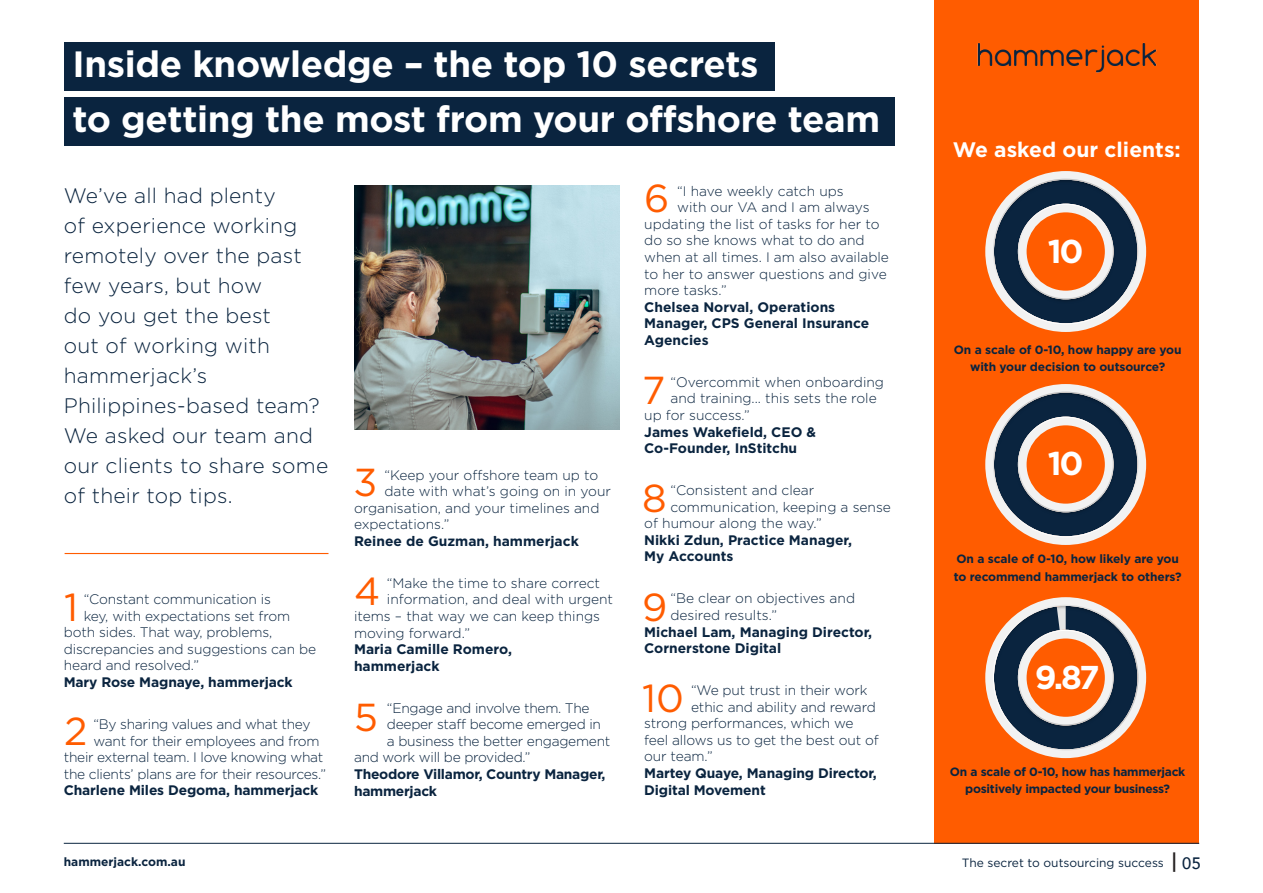
<style>
.page{position:relative;width:1263px;height:893px;background:#fff}
.page>*{position:absolute;margin:0;border:0;box-sizing:border-box;transform-origin:0 0}
.t1{font:39px "Gotham";color:#ff5c00}
.t2{font:700 36.6px/55.5px "Gotham";letter-spacing:-.01em;color:#fff}
.t3{font:700 33px "Gotham";color:#fff}
.t4{font:300 21px/30px "Gotham";letter-spacing:.01em;color:#0a243f}
.t5{font:700 21px "Gotham";color:#fff}
.t6{font:500 16.5px "Avenir";color:#0a243f}
.t7{font:300 13.8px "Gotham";letter-spacing:-.01em;color:#0a243f}
.t8{font:700 13.8px "Gotham";color:#0a243f}
.t9{font:700 13.8px "Gotham";letter-spacing:-.02em;color:#0a243f}
.t10{font:700 12px/17.2px "Gotham";letter-spacing:-.01em;color:#0a243f;text-align:center}
.t11{font:12px "Gotham";color:#0a243f}
.s1{font-weight:800;font-size:19.5px;color:#231f20}
</style>
<div class="page">
<div style="left:934px;top:0;width:265px;height:843px;background:#ff5c00"></div>
<img style="left:977px;top:43px;width:180px;height:30px">
<hr style="left:64px;top:843px;width:1135px;height:1px;background:#0a243f">
<div style="left:64px;top:43px;width:711px;height:48px;background:#0a243f"></div>
<div style="left:64px;top:98px;width:830px;height:48px;background:#0a243f"></div>
<hr style="left:65px;top:553px;width:263px;height:1px;background:#ff5c00">
<svg style="left:985px;top:171px;width:161px;height:161px"></svg>
<svg style="left:985px;top:384px;width:161px;height:161px"></svg>
<svg style="left:985px;top:597px;width:161px;height:161px"></svg>
<img style="left:354px;top:186px;width:265px;height:243px">
<p class="t2" style="left:72px;top:35px;width:809px">Inside knowledge – the top 10 secrets<br>to getting the most from your offshore team</p>
<p class="t4" style="left:64px;top:181px;width:266px">We’ve all had plenty<br>of experience working remotely over the past few years, but how<br>do you get the best<br>out of working with hammerjack’s<br>Philippines-based team?<br>We asked our team and our clients to share some of their top tips.</p>
<p class="t1" style="left:64px;top:585px;width:15px">1</p>
<p class="t7" style="left:84px;top:592px;width:189px">“Constant communication is</p>
<p class="t7" style="left:84px;top:608px;width:208px">key, with expectations set from</p>
<p class="t7" style="left:64px;top:625px;width:210px">both sides. That way, problems,</p>
<p class="t7" style="left:64px;top:641px;width:254px">discrepancies and suggestions can be</p>
<p class="t7" style="left:64px;top:658px;width:137px">heard and resolved.”</p>
<p class="t8" style="left:64px;top:674px;width:230px">Mary Rose Magnaye, hammerjack</p>
<p class="t7" style="left:94px;top:717px;width:218px">“By sharing values and what they</p>
<p class="t7" style="left:94px;top:733px;width:228px">want for their employees and from</p>
<p class="t7" style="left:64px;top:750px;width:261px">their external team. I love knowing what</p>
<p class="t7" style="left:64px;top:766px;width:264px">the clients’ plans are for their resources.”</p>
<p class="t8" style="left:64px;top:782px;width:256px">Charlene Miles Degoma, hammerjack</p>
<p class="t1" style="left:64px;top:710px;width:25px">2</p>
<p class="t1" style="left:353px;top:461px;width:25px">3</p>
<p class="t7" style="left:384px;top:467px;width:215px">“Keep your offshore team up to</p>
<p class="t7" style="left:384px;top:484px;width:228px">date with what’s going on in your</p>
<p class="t7" style="left:354px;top:500px;width:247px">organisation, and your timelines and</p>
<p class="t7" style="left:354px;top:517px;width:97px">expectations.”</p>
<p class="t8" style="left:354px;top:533px;width:226px">Reinee de Guzman, hammerjack</p>
<p class="t7" style="left:387px;top:575px;width:215px">“Make the time to share correct</p>
<p class="t7" style="left:387px;top:592px;width:228px">information, and deal with urgent</p>
<p class="t7" style="left:354px;top:609px;width:248px">items – that way we can keep things</p>
<p class="t7" style="left:354px;top:625px;width:118px">moving forward.”</p>
<p class="t8" style="left:354px;top:641px;width:159px">Maria Camille Romero,</p>
<p class="t8" style="left:354px;top:658px;width:87px">hammerjack</p>
<p class="t7" style="left:387px;top:700px;width:204px">“Engage and involve them. The</p>
<p class="t7" style="left:387px;top:717px;width:216px">deeper staff become emerged in</p>
<p class="t7" style="left:387px;top:733px;width:225px">a business the better engagement</p>
<p class="t7" style="left:354px;top:750px;width:178px">and work will be provided.”</p>
<p class="t9" style="left:354px;top:766px;width:253px">Theodore Villamor, Country Manager,</p>
<p class="t9" style="left:354px;top:783px;width:85px">hammerjack</p>
<p class="t1" style="left:354px;top:570px;width:28px">4</p>
<p class="t1" style="left:354px;top:695px;width:25px">5</p>
<p class="t1" style="left:644px;top:177px;width:27px">6</p>
<p class="t7" style="left:677px;top:183px;width:168px">“I have weekly catch ups</p>
<p class="t7" style="left:677px;top:200px;width:194px">with our VA and I am always</p>
<p class="t7" style="left:644px;top:216px;width:237px">updating the list of tasks for her to</p>
<p class="t7" style="left:644px;top:233px;width:222px">do so she knows what to do and</p>
<p class="t7" style="left:644px;top:250px;width:246px">when at all times. I am also available</p>
<p class="t7" style="left:644px;top:266px;width:244px">to her to answer questions and give</p>
<p class="t7" style="left:644px;top:283px;width:84px">more tasks.”</p>
<p class="t8" style="left:644px;top:299px;width:192px">Chelsea Norval, Operations</p>
<p class="t8" style="left:644px;top:315px;width:226px">Manager, CPS General Insurance</p>
<p class="t8" style="left:644px;top:332px;width:66px">Agencies</p>
<p class="t7" style="left:670px;top:374px;width:215px">“Overcommit when onboarding</p>
<p class="t7" style="left:670px;top:391px;width:208px">and training... this sets the role</p>
<p class="t7" style="left:644px;top:408px;width:107px">up for success.”</p>
<p class="t8" style="left:644px;top:424px;width:173px">James Wakefield, CEO &amp;</p>
<p class="t8" style="left:644px;top:440px;width:154px">Co-Founder, InStitchu</p>
<p class="t7" style="left:670px;top:483px;width:145px">“Consistent and clear</p>
<p class="t7" style="left:670px;top:499px;width:222px">communication, keeping a sense</p>
<p class="t7" style="left:644px;top:516px;width:179px">of humour along the way.”</p>
<p class="t8" style="left:644px;top:532px;width:209px">Nikki Zdun, Practice Manager,</p>
<p class="t8" style="left:644px;top:548px;width:91px">My Accounts</p>
<p class="t7" style="left:670px;top:591px;width:186px">“Be clear on objectives and</p>
<p class="t7" style="left:670px;top:608px;width:108px">desired results.”</p>
<p class="t8" style="left:644px;top:624px;width:229px">Michael Lam, Managing Director,</p>
<p class="t8" style="left:644px;top:640px;width:138px">Cornerstone Digital</p>
<p class="t7" style="left:691px;top:683px;width:178px">“We put trust in their work</p>
<p class="t7" style="left:691px;top:699px;width:186px">ethic and ability and reward</p>
<p class="t7" style="left:644px;top:716px;width:211px">strong performances, which we</p>
<p class="t7" style="left:644px;top:732px;width:236px">feel allows us to get the best out of</p>
<p class="t7" style="left:644px;top:749px;width:70px">our team.”</p>
<p class="t8" style="left:644px;top:765px;width:234px">Martey Quaye, Managing Director,</p>
<p class="t8" style="left:644px;top:782px;width:123px">Digital Movement</p>
<p class="t1" style="left:642px;top:368px;width:25px">7</p>
<p class="t1" style="left:642px;top:477px;width:26px">8</p>
<p class="t1" style="left:642px;top:585px;width:27px">9</p>
<p class="t1" style="left:642px;top:677px;width:43px">10</p>
<p class="t5" style="left:953px;top:138px;width:229px">We asked our clients:</p>
<p class="t3" style="left:1048px;top:232px;width:37px">10</p>
<p class="t10" style="left:954px;top:340px;width:229px">On a scale of 0-10, how happy are you with your decision to outsource?</p>
<p class="t3" style="left:1048px;top:445px;width:37px">10</p>
<p class="t10" style="left:954px;top:550px;width:229px;text-align:left">On a scale of 0-10, how likely are you to recommend hammerjack to others?</p>
<p class="t3" style="left:1035px;top:658px;width:66px">9.87</p>
<p class="t10" style="left:950px;top:762px;width:237px">On a scale of 0-10, how has hammerjack positively impacted your business?</p>
<p class="t10" style="left:64px;top:853px;width:123px">hammerjack.com.au</p>
<p class="t11" style="left:962px;top:856px;width:204px">The secret to outsourcing success</p>
<p class="t6" style="left:1172px;top:849px;width:30px"><span class="s1">|</span> 05</p>
</div>
